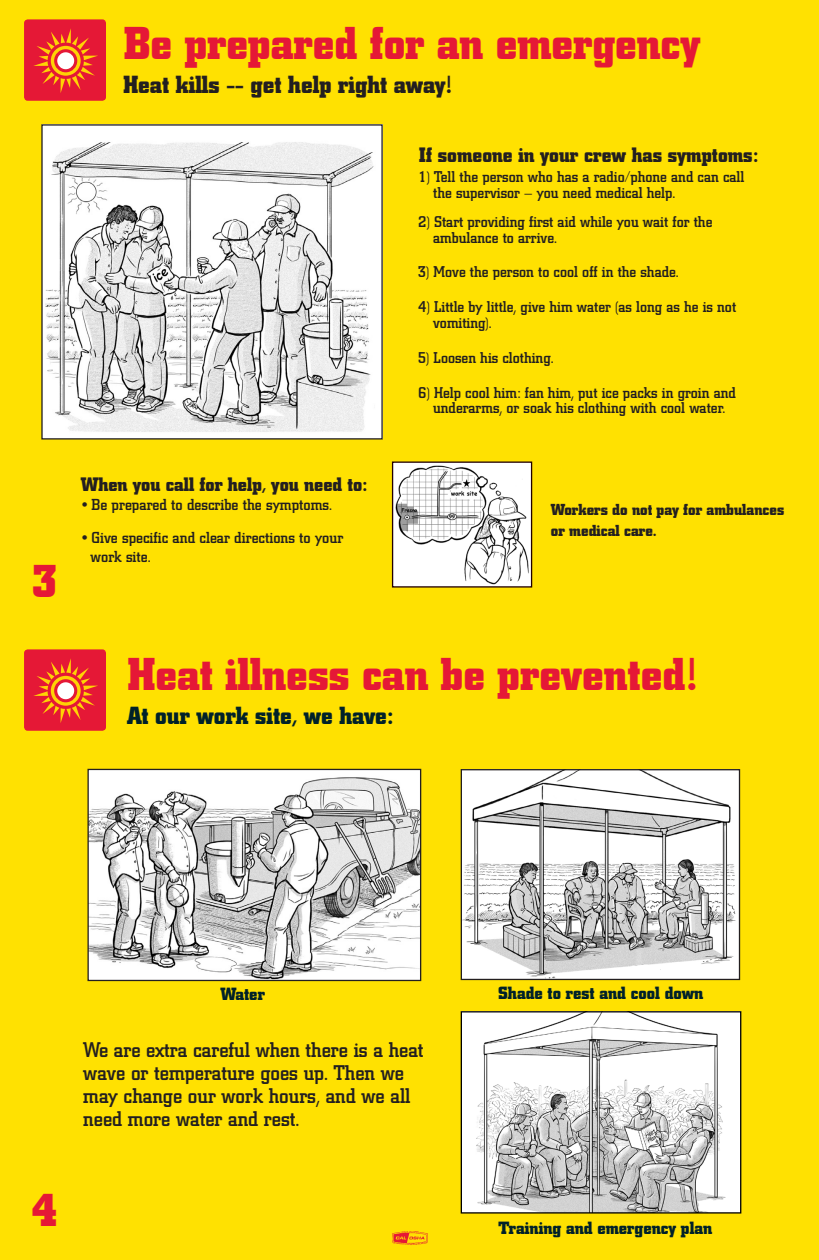
<style>
.page{position:relative;width:819px;height:1260px;background:#ffe101}
.page>*{position:absolute;margin:0;border:0;box-sizing:border-box;transform-origin:0 0}
.t1{font:700 45.5px "City";color:#e51836}
.t2{font:700 24.5px "City";color:#231f20}
.t3{font:700 24.5px "City";color:#002129}
.t4{font:500 21px/22.8px "City";color:#231f20}
.t5{font:700 20.56px "City";color:#231f20}
.t6{font:700 19.25px "City";color:#231f20}
.t7{font:700 17.5px "City";color:#002129}
.t8{font:500 15.75px/19.7px "City";color:#231f20}
.t9{font:700 15.75px/20.6px "City";color:#231f20}
.t10{font:500 15.49px/15.8px "City";color:#231f20}
</style>
<div class="page">
<div style="left:24px;top:19px;width:82px;height:82px;background:#e51836;border-radius:4px"></div>
<svg style="left:33px;top:28px;width:65px;height:65px"></svg>
<svg style="left:51px;top:46px;width:30px;height:30px"></svg>
<div style="left:56px;top:51px;width:20px;height:20px;background:#fff;border-radius:50%"></div>
<div style="left:54px;top:49px;width:23px;height:23px;border:3px solid #e51836;border-radius:50%"></div>
<div style="left:24px;top:649px;width:82px;height:82px;background:#e51836;border-radius:4px"></div>
<svg style="left:33px;top:658px;width:65px;height:65px"></svg>
<svg style="left:51px;top:676px;width:30px;height:30px"></svg>
<div style="left:56px;top:681px;width:20px;height:20px;background:#fff;border-radius:50%"></div>
<div style="left:54px;top:679px;width:23px;height:23px;border:3px solid #e51836;border-radius:50%"></div>
<div style="left:393px;top:462px;width:139px;height:125px;background:#fff"></div>
<img style="left:396px;top:465px;width:133px;height:120px">
<div style="left:392px;top:462px;width:140px;height:126px;border:1px solid #230000"></div>
<img style="left:43px;top:126px;width:338px;height:312px">
<div style="left:41px;top:124px;width:342px;height:316px;border:1px solid #231f20"></div>
<img style="left:89px;top:771px;width:330px;height:208px">
<div style="left:87px;top:769px;width:334px;height:212px;border:1px solid #231f20"></div>
<img style="left:463px;top:771px;width:275px;height:207px">
<div style="left:461px;top:769px;width:279px;height:211px;border:1px solid #231f20"></div>
<div style="left:461px;top:1012px;width:280px;height:201px;background:#fff"></div>
<img style="left:476px;top:1013px;width:250px;height:199px">
<div style="left:461px;top:1011px;width:280px;height:203px;border:1px solid #000"></div>
<img style="left:390px;top:1229px;width:39px;height:19px">
<h1 class="t1" style="left:31px;top:556px;width:28px">3</h1>
<h1 class="t1" style="left:124px;top:18px;width:578px">Be prepared for an emergency</h1>
<h2 class="t2" style="left:123px;top:71px;width:330px">Heat kills -- get help right away!</h2>
<p class="t6" style="left:81px;top:473px;width:288px">When you call for help, you need to:</p>
<p class="t8" style="left:82px;top:495px;width:251px">• Be prepared to describe the symptoms.</p>
<p class="t8" style="left:91px;top:528px;width:254px;text-indent:-9px">• Give specific and clear directions to your work site.</p>
<h3 class="t5" style="left:419px;top:144px;width:340px">If someone in your crew has symptoms:</h3>
<p class="t10" style="left:433px;top:169px;width:313px;text-indent:-15px">1) Tell the person who has a radio/phone and can call the supervisor – you need medical help.</p>
<p class="t10" style="left:433px;top:214px;width:281px;text-indent:-15px">2) Start providing first aid while you wait for the ambulance to arrive.</p>
<p class="t10" style="left:418px;top:264px;width:262px">3) Move the person to cool off in the shade.</p>
<p class="t10" style="left:433px;top:299px;width:305px;text-indent:-15px">4) Little by little, give him water (as long as he is not vomiting).</p>
<p class="t10" style="left:418px;top:350px;width:137px">5) Loosen his clothing.</p>
<p class="t10" style="left:418px;top:385px;width:319px;text-align:center">6) Help cool him: fan him, put ice packs in groin and underarms, or soak his clothing with cool water.</p>
<p class="t9" style="left:551px;top:500px;width:235px">Workers do not pay for ambulances or medical care.</p>
<h1 class="t1" style="left:128px;top:649px;width:570px">Heat illness can be prevented!</h1>
<h2 class="t3" style="left:127px;top:701px;width:267px">At our work site, we have:</h2>
<h1 class="t1" style="left:31px;top:1184px;width:28px">4</h1>
<p class="t7" style="left:220px;top:985px;width:46px">Water</p>
<p class="t7" style="left:498px;top:983px;width:207px">Shade to rest and cool down</p>
<h3 class="t4" style="left:83px;top:1039px;width:342px">We are extra careful when there is a heat wave or temperature goes up. Then we may change our work hours, and we all need more water and rest.</h3>
<p class="t7" style="left:499px;top:1218px;width:215px">Training and emergency plan</p>
</div>
